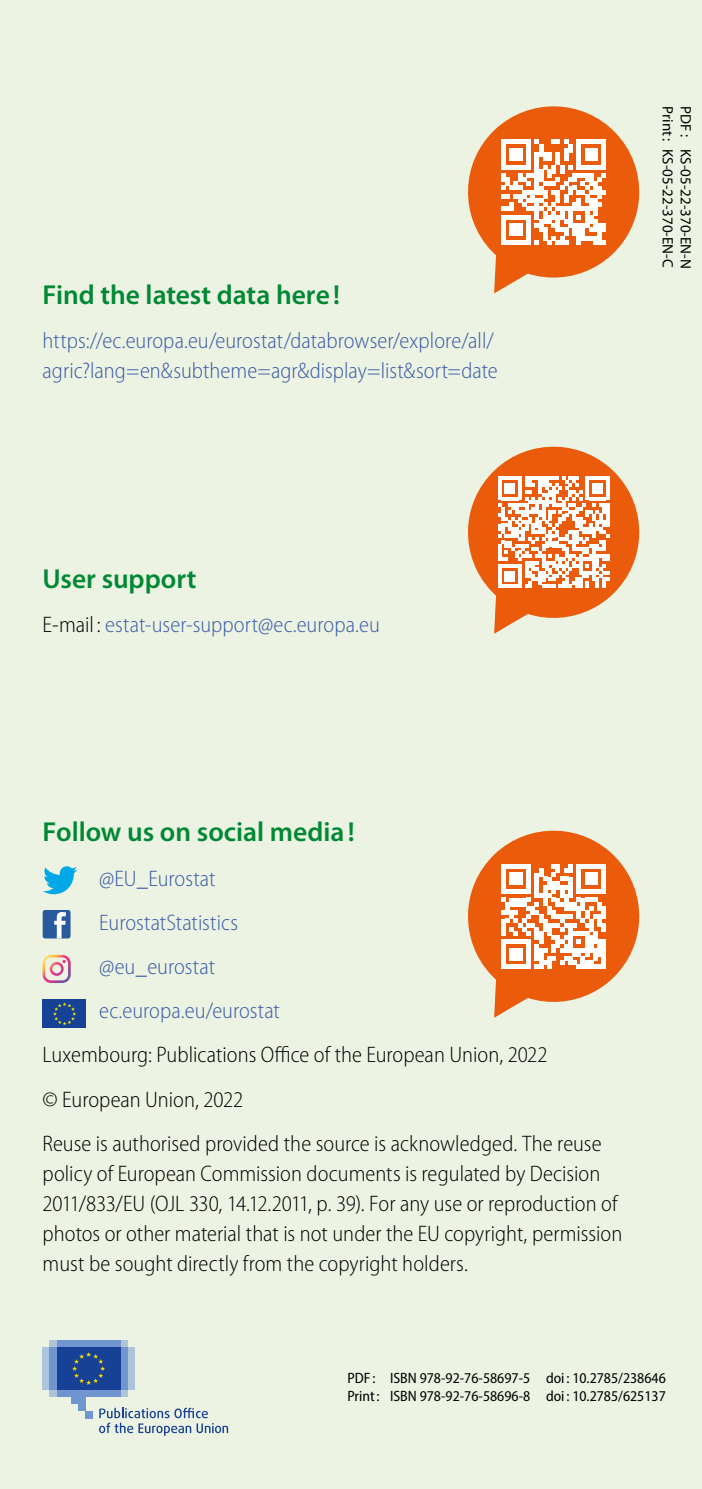
<style>
.page{position:relative;width:702px;height:1489px;background:#fff}
.page>*{position:absolute;margin:0;border:0;box-sizing:border-box;transform-origin:0 0}
.t1{font:600 27.5px "Myriad Pro";color:#008834}
.t2{font:300 semi-condensed 22.5px/30px "Myriad Pro";color:#000}
.t3{font:300 semi-condensed 22.5px/44.2px "Myriad Pro";color:#3a5ba7}
.t4{font:semi-condensed 15px/18px "Myriad Pro";color:#000}
.t5{font:15px/18px "Myriad Pro";color:#000}
.s1{color:#000}
</style>
<div class="page">
<div style="left:0;top:0;width:702px;height:1488px;background:#ecf3e2"></div>
<svg style="left:468px;top:830px;width:172px;height:187px"></svg>
<div style="left:601px;top:910px;width:5px;height:8px;background:#fff"></div>
<div style="left:601px;top:922px;width:5px;height:9px;background:#fff"></div>
<div style="left:601px;top:939px;width:5px;height:9px;background:#fff"></div>
<div style="left:601px;top:948px;width:5px;height:12px;background:#fff"></div>
<div style="left:601px;top:960px;width:5px;height:9px;background:#fff"></div>
<svg style="left:468px;top:446px;width:172px;height:187px"></svg>
<svg style="left:468px;top:106px;width:172px;height:187px"></svg>
<svg style="left:43px;top:866px;width:34px;height:28px"></svg>
<div style="left:43px;top:909px;width:28px;height:29px;background:#285a9e;border-radius:2px"></div>
<svg style="left:54px;top:912px;width:12px;height:26px"></svg>
<div style="left:50px;top:1389px;width:78px;height:7px;background:#aec4d8"></div>
<div style="left:50px;top:1339px;width:78px;height:7px;background:#aec4d8"></div>
<div style="left:57px;top:1339px;width:64px;height:7px;background:#7196cf"></div>
<div style="left:57px;top:1389px;width:64px;height:7px;background:#7196cf"></div>
<div style="left:50px;top:1346px;width:7px;height:43px;background:#7196cf"></div>
<div style="left:43px;top:1346px;width:7px;height:43px;background:#aec4d8"></div>
<div style="left:57px;top:1346px;width:64px;height:43px;background:#164194"></div>
<svg style="left:64px;top:1339px;width:164px;height:96px"></svg>
<svg style="left:42px;top:954px;width:29px;height:28px"></svg>
<div style="left:43px;top:999px;width:43px;height:29px;background:#164194"></div>
<svg style="left:53px;top:1002px;width:23px;height:23px"></svg>
<p class="t1" style="left:43px;top:280px;width:299px">Find the latest data here!</p>
<p class="t3" style="left:43px;top:326px;width:456px;line-height:30px">https://ec.europa.eu/eurostat/databrowser/explore/all/ agric?lang=en&amp;subtheme=agr&amp;display=list&amp;sort=date</p>
<p class="t5" style="left:694px;top:106px;width:164px;rotate:90deg">PDF : KS-05-22-370-EN-N<br>Print: KS-05-22-370-EN-C</p>
<p class="t1" style="left:43px;top:563px;width:155px">User support</p>
<p class="t3" style="left:43px;top:602px;width:339px"><span class="s1">E-mail :</span> estat-user-support@ec.europa.eu</p>
<p class="t1" style="left:43px;top:816px;width:313px">Follow us on social media!</p>
<p class="t3" style="left:99px;top:855px;width:182px">@EU_Eurostat<br>EurostatStatistics @eu_eurostat ec.europa.eu/eurostat</p>
<p class="t2" style="left:43px;top:1032px;width:560px;line-height:44.2px">Luxembourg: Publications Office of the European Union, 2022<br>© European Union, 2022<br>Reuse is authorised provided the source is acknowledged. The reuse</p>
<p class="t2" style="left:43px;top:1157px;width:581px">policy of European Commission documents is regulated by Decision 2011/833/EU (OJL 330, 14.12.2011, p. 39). For any use or reproduction of photos or other material that is not under the EU copyright, permission must be sought directly from the copyright holders.</p>
<p class="t4" style="left:347px;top:1368px;width:320px">PDF : ISBN 978-92-76-58697-5 doi : 10.2785/238646<br>Print: ISBN 978-92-76-58696-8 doi : 10.2785/625137</p>
</div>
